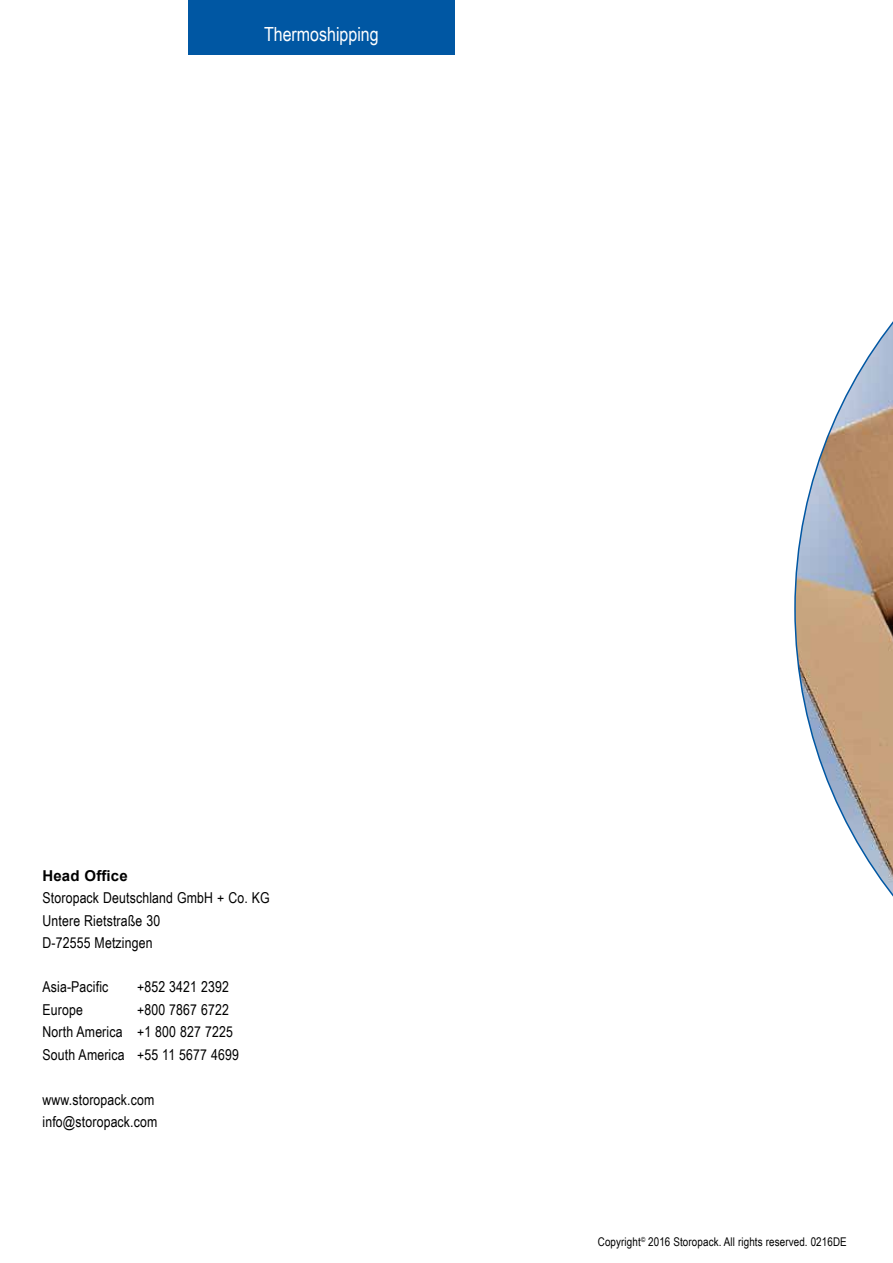
<style>
.page{position:relative;width:893px;height:1263px;background:#fff}
.page>*{position:absolute;margin:0;border:0;box-sizing:border-box;transform-origin:0 0}
.t1{font:19.5px "Arial Narrow";color:#fff}
.t2{font:15px/22.5px "Arial Narrow";letter-spacing:.01em;color:#000}
.t3{font:700 15px "Arial";letter-spacing:.01em;color:#000}
.t4{font:12px "Arial Narrow";letter-spacing:.01em;color:#000}
</style>
<div class="page">
<svg style="left:794px;top:321px;width:99px;height:576px"></svg>
<div style="left:188px;top:0;width:266px;height:55px;background:#0057a3"></div>
<h1 class="t1" style="left:264px;top:20px;width:116px">Thermoshipping</h1>
<p class="t3" style="left:43px;top:865px;width:87px">Head Office</p>
<p class="t2" style="left:43px;top:886px;width:229px">Storopack Deutschland GmbH + Co. KG<br>Untere Rietstraße 30<br>D-72555 Metzingen</p>
<p class="t2" style="left:43px;top:975px;width:67px">Asia-Pacific</p>
<p class="t2" style="left:137px;top:975px;width:93px">+852 3421 2392</p>
<p class="t2" style="left:43px;top:998px;width:42px">Europe</p>
<p class="t2" style="left:43px;top:998px;width:198px;text-indent:94px">+800 7867 6722<br>North America +1 800 827 7225<br>South America +55 11 5677 4699</p>
<p class="t2" style="left:43px;top:1088px;width:116px">www.storopack.com info@storopack.com</p>
<p class="t4" style="left:598px;top:1233px;width:251px">Copyright<sup>©</sup> 2016 Storopack. All rights reserved. 0216DE</p>
</div>
